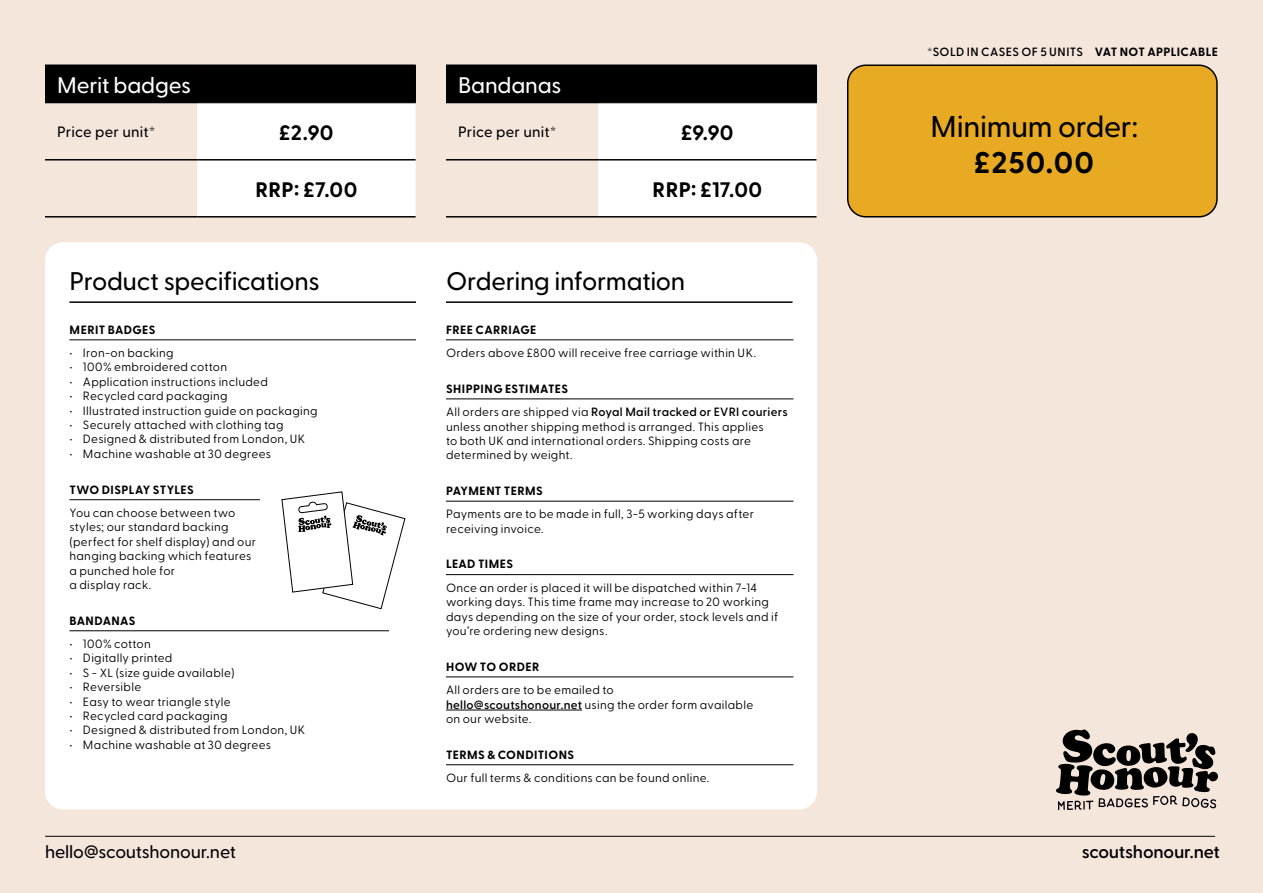
<style>
.page{position:relative;width:1263px;height:893px;background:#f5e6dc}
.page>*{position:absolute;margin:0;border:0;box-sizing:border-box;transform-origin:0 0}
.t1{font:500 30px "Greycliff CF";letter-spacing:-.01em;color:#000}
.t2{font:700 30px "Greycliff CF";color:#000}
.t3{font:500 25.5px "Greycliff CF";letter-spacing:-.015em;color:#000}
.t4{font:500 22.5px "Greycliff CF";letter-spacing:-.01em;color:#fff}
.t5{font:700 21px "Greycliff CF";letter-spacing:.015em;color:#000}
.t6{font:500 18px "Greycliff CF";letter-spacing:-.01em;color:#000}
.t7{font:600 18px "Greycliff CF";letter-spacing:-.01em;color:#000}
.t8{font:500 15px "Greycliff CF";letter-spacing:.015em;color:#000}
.Body{font:12px/14.4px "Greycliff CF";letter-spacing:.02em;color:#000}
.Heading{font:700 12px "Greycliff CF";letter-spacing:.03em;color:#000}
.t9{font:600 12px "Greycliff CF";letter-spacing:.03em;color:#000}
.s1{font-weight:600}
</style>
<div class="page">
<div style="left:45px;top:242px;width:772px;height:567px;background:#fff;border-radius:18px"></div>
<hr style="left:69px;top:301px;width:347px;height:2px;background:#000">
<hr style="left:446px;top:301px;width:346px;height:2px;background:#000">
<hr style="left:446px;top:340px;width:347px;height:1px;background:#000">
<hr style="left:446px;top:399px;width:347px;height:1px;background:#000">
<hr style="left:446px;top:501px;width:347px;height:1px;background:#000">
<hr style="left:446px;top:574px;width:347px;height:1px;background:#000">
<hr style="left:446px;top:677px;width:347px;height:1px;background:#000">
<hr style="left:446px;top:710px;width:136px;height:1px;background:#000">
<hr style="left:446px;top:764px;width:347px;height:1px;background:#000">
<hr style="left:69px;top:340px;width:347px;height:1px;background:#000">
<hr style="left:69px;top:499px;width:191px;height:1px;background:#000">
<hr style="left:69px;top:630px;width:320px;height:1px;background:#000">
<svg style="left:282px;top:492px;width:123px;height:117px"></svg>
<svg style="left:1056px;top:729px;width:162px;height:81px"></svg>
<div style="left:848px;top:65px;width:369px;height:152px;background:#e8aa22;border-radius:18px"></div>
<div style="left:847px;top:65px;width:371px;height:153px;border:2px solid #000;border-radius:18px"></div>
<div style="left:45px;top:65px;width:371px;height:38px;background:#000"></div>
<div style="left:197px;top:104px;width:219px;height:112px;background:#fff"></div>
<hr style="left:45px;top:103px;width:152px;height:1px;background:#000">
<hr style="left:197px;top:103px;width:219px;height:1px;background:#000">
<hr style="left:45px;top:159px;width:152px;height:2px;background:#000">
<hr style="left:197px;top:159px;width:219px;height:2px;background:#000">
<hr style="left:45px;top:216px;width:152px;height:2px;background:#000">
<hr style="left:197px;top:216px;width:219px;height:2px;background:#000">
<div style="left:446px;top:65px;width:370px;height:38px;background:#000"></div>
<div style="left:598px;top:104px;width:218px;height:112px;background:#fff"></div>
<hr style="left:816px;top:66px;width:1px;height:37px;background:#000">
<hr style="left:598px;top:65px;width:219px;height:1px;background:#000">
<hr style="left:446px;top:103px;width:152px;height:1px;background:#000">
<hr style="left:598px;top:103px;width:219px;height:1px;background:#000">
<hr style="left:446px;top:159px;width:152px;height:2px;background:#000">
<hr style="left:598px;top:159px;width:218px;height:2px;background:#000">
<hr style="left:446px;top:216px;width:152px;height:2px;background:#000">
<hr style="left:598px;top:216px;width:218px;height:2px;background:#000">
<hr style="left:45px;top:836px;width:1170px;height:1px;background:#000">
<p class="t4" style="left:57px;top:68px;width:136px">Merit badges</p>
<p class="t8" style="left:57px;top:121px;width:100px">Price per unit*</p>
<p class="t5" style="left:279px;top:117px;width:56px">£2.90</p>
<p class="t5" style="left:255px;top:174px;width:103px">RRP: £7.00</p>
<p class="t4" style="left:458px;top:68px;width:105px">Bandanas</p>
<p class="t8" style="left:458px;top:121px;width:100px">Price per unit*</p>
<p class="t5" style="left:681px;top:117px;width:54px">£9.90</p>
<p class="t5" style="left:653px;top:174px;width:111px">RRP: £17.00</p>
<p class="t3" style="left:69px;top:262px;width:252px">Product specifications</p>
<p class="t3" style="left:446px;top:262px;width:241px">Ordering information</p>
<p class="Heading" style="left:446px;top:320px;width:92px">FREE CARRIAGE</p>
<p class="Body" style="left:446px;top:345px;width:311px">Orders above £800 will receive free carriage within UK.</p>
<p class="Heading" style="left:446px;top:379px;width:123px">SHIPPING ESTIMATES</p>
<p class="Body" style="left:446px;top:404px;width:343px">All orders are shipped via <span class="s1">Royal Mail tracked or EVRI couriers </span>unless another shipping method is arranged. This applies<br>to both UK and international orders. Shipping costs are determined by weight.</p>
<p class="Heading" style="left:446px;top:482px;width:98px">PAYMENT TERMS</p>
<p class="Body" style="left:446px;top:506px;width:309px">Payments are to be made in full, 3-5 working days after receiving invoice.</p>
<p class="Heading" style="left:446px;top:555px;width:69px">LEAD TIMES</p>
<p class="Body" style="left:446px;top:579px;width:334px">Once an order is placed it will be dispatched within 7-14 working days. This time frame may increase to 20 working days depending on the size of your order, stock levels and if you’re ordering new designs.</p>
<p class="Heading" style="left:446px;top:657px;width:95px">HOW TO ORDER</p>
<p class="Body" style="left:446px;top:682px;width:309px">All orders are to be emailed to<br><span class="s1">hello@scoutshonour.net</span> using the order form available</p>
<p class="Body" style="left:446px;top:711px;width:87px">on our website.</p>
<p class="Heading" style="left:446px;top:745px;width:130px">TERMS &amp; CONDITIONS</p>
<p class="Body" style="left:446px;top:770px;width:265px">Our full terms &amp; conditions can be found online.</p>
<p class="Heading" style="left:69px;top:320px;width:87px">MERIT BADGES</p>
<p class="Body" style="left:69px;top:345px;width:106px">• Iron-on backing</p>
<p class="Body" style="left:69px;top:359px;width:159px">• 100% embroidered cotton</p>
<p class="Body" style="left:69px;top:374px;width:200px">• Application instructions included</p>
<p class="Body" style="left:69px;top:388px;width:160px">• Recycled card packaging</p>
<p class="Body" style="left:69px;top:402px;width:250px">• Illustrated instruction guide on packaging</p>
<p class="Body" style="left:69px;top:417px;width:216px">• Securely attached with clothing tag</p>
<p class="Body" style="left:69px;top:431px;width:237px">• Designed &amp; distributed from London, UK</p>
<p class="Body" style="left:69px;top:446px;width:203px">• Machine washable at 30 degrees</p>
<p class="Heading" style="left:69px;top:480px;width:126px">TWO DISPLAY STYLES</p>
<p class="Body" style="left:69px;top:505px;width:188px">You can choose between two styles; our standard backing (perfect for shelf display) and our hanging backing which features a punched hole for<br>a display rack.</p>
<p class="Heading" style="left:69px;top:611px;width:67px">BANDANAS</p>
<p class="Body" style="left:69px;top:636px;width:83px">• 100% cotton</p>
<p class="Body" style="left:69px;top:650px;width:105px">• Digitally printed</p>
<p class="Body" style="left:69px;top:664px;width:167px">• S - XL (size guide available)</p>
<p class="Body" style="left:69px;top:679px;width:73px">• Reversible</p>
<p class="Body" style="left:69px;top:693px;width:163px">• Easy to wear triangle style</p>
<p class="Body" style="left:69px;top:708px;width:160px">• Recycled card packaging</p>
<p class="Body" style="left:69px;top:722px;width:237px">• Designed &amp; distributed from London, UK</p>
<p class="Body" style="left:69px;top:736px;width:203px">• Machine washable at 30 degrees</p>
<p class="t9" style="left:927px;top:43px;width:158px">*SOLD IN CASES OF 5 UNITS</p>
<p class="Heading" style="left:1095px;top:42px;width:125px">VAT NOT APPLICABLE</p>
<p class="t1" style="left:930px;top:104px;width:209px">Minimum order:</p>
<p class="t2" style="left:974px;top:140px;width:121px">£250.00</p>
<p class="t6" style="left:45px;top:838px;width:192px">hello@scoutshonour.net</p>
<p class="t7" style="left:1082px;top:838px;width:140px">scoutshonour.net</p>
</div>
